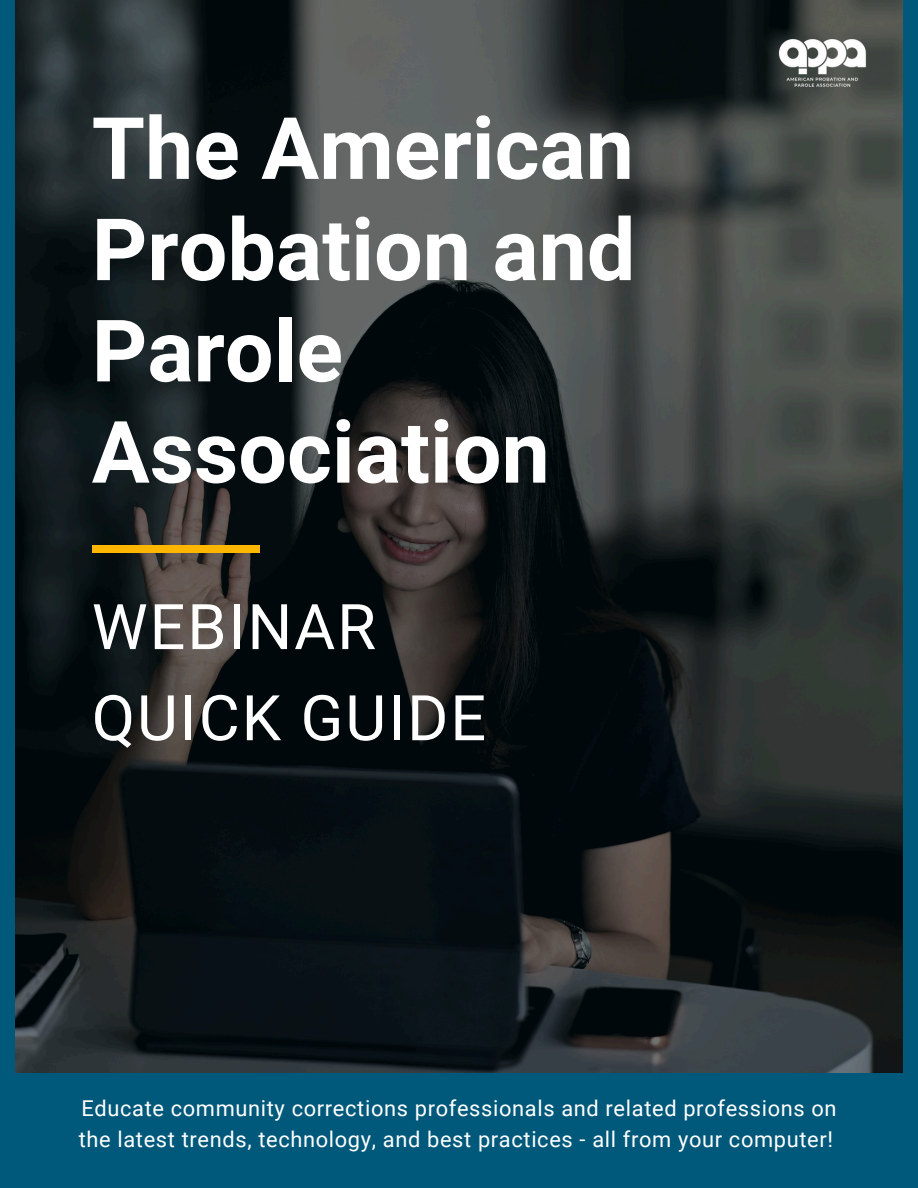
<style>
.page{position:relative;width:918px;height:1188px;background:#00597b}
.page>*{position:absolute;margin:0;border:0;box-sizing:border-box;transform-origin:0 0}
.t1{font:700 86.1px/101.2px "Roboto";color:#fff}
.t2{font:63px/91.2px "Roboto";letter-spacing:.03em;color:#fff}
.t3{font:21.9px/31.5px "Roboto";letter-spacing:.03em;color:#fff}
</style>
<div class="page">
<img style="left:16px;top:0;width:886px;height:1073px">
<div style="left:92px;top:545px;width:168px;height:7px;background:#ffb600"></div>
<img style="left:755px;top:16px;width:134px;height:94px">
<p class="t1" style="left:92px;top:99px;width:545px">The American<br>Probation and<br>Parole<br>Association</p>
<h1 class="t2" style="left:92px;top:582px;width:396px">WEBINAR<br>QUICK GUIDE</h1>
<p class="t3" style="left:79px;top:1093px;width:759px">Educate community corrections professionals and related professions on the latest trends, technology, and best practices - all from your computer!</p>
</div>
